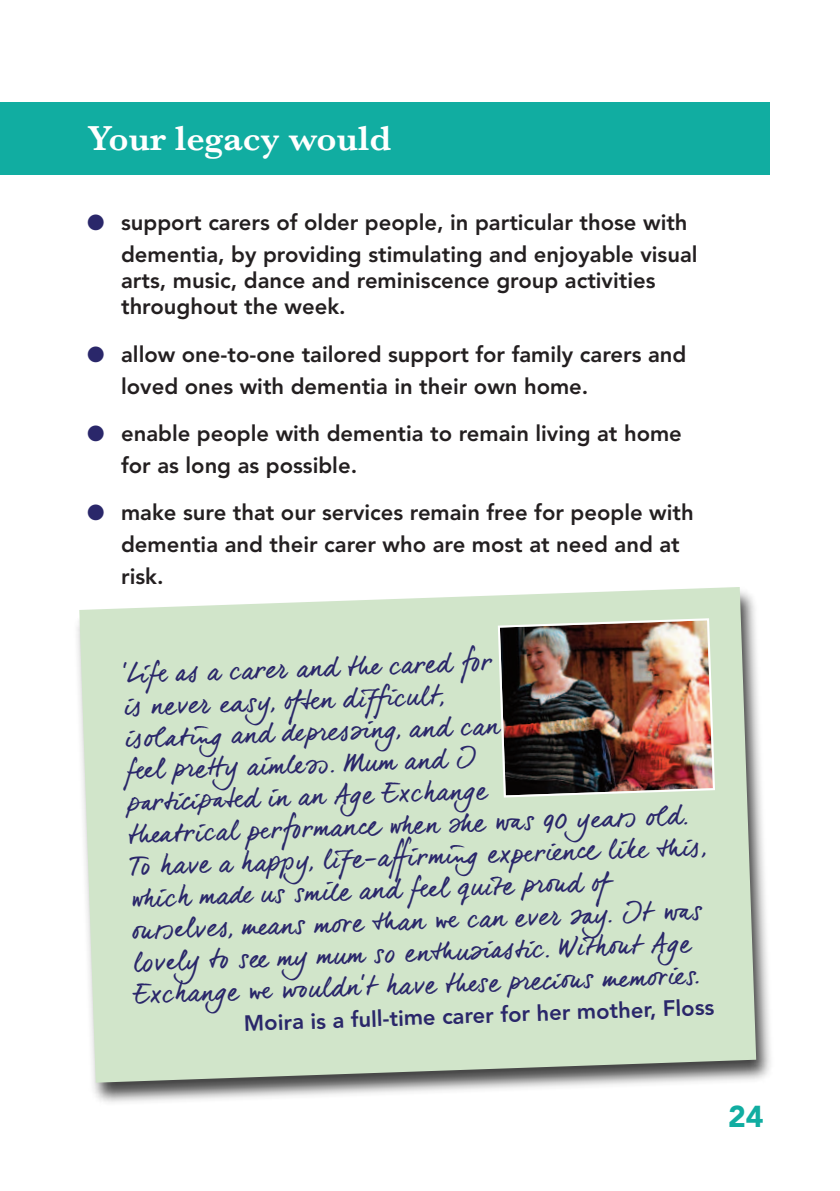
<style>
.page{position:relative;width:840px;height:1191px;background:#fff}
.page>*{position:absolute;margin:0;border:0;box-sizing:border-box;transform-origin:0 0}
.t1{font:600 36px "Baskerville";color:#fff}
.t2{font:900 30px "Avenir";color:#11ada1}
.t3{font:26px/32px "dear Joe 6";color:#2a276a}
.t4{font:800 22px/32px "Avenir";color:#231f20}
.t5{font:800 22px "Avenir";color:#2a276a}
.s1{color:#2a276a}
</style>
<div class="page">
<img style="left:77px;top:625px;width:694px;height:478px">
<svg style="left:79px;top:587px;width:676px;height:495px;background:#cfe2c9"></svg>
<div style="left:0;top:102px;width:769px;height:72px;background:#11ada1"></div>
<img style="left:496px;top:617px;width:219px;height:181px">
<h1 class="t1" style="left:87px;top:116px;width:305px">Your legacy would</h1>
<p class="t4" style="left:121px;top:208px;width:577px;text-indent:-34px"><span class="s1">●</span> support carers of older people, in particular those with dementia, by providing stimulating and enjoyable visual</p>
<p class="t4" style="left:121px;top:269px;width:535px;line-height:26.4px">arts, music, dance and reminiscence group activities throughout the week.</p>
<p class="t4" style="left:121px;top:340px;width:566px;text-indent:-34px"><span class="s1">●</span> allow one-to-one tailored support for family carers and loved ones with dementia in their own home.</p>
<p class="t4" style="left:121px;top:419px;width:562px;text-indent:-34px"><span class="s1">●</span> enable people with dementia to remain living at home for as long as possible.</p>
<p class="t4" style="left:121px;top:498px;width:573px;text-indent:-34px"><span class="s1">●</span> make sure that our services remain free for people with dementia and their carer who are most at need and at risk.</p>
<p class="t3" style="left:122px;top:661px;width:578px;rotate:-2deg">‘Li fe as a carer and the cared fo r<br>is never ea sy, of te n dif fi cult,<br>isolating anddepressi ng,andcan<br>feel pr ettyaimless .MumandI<br>pa rti ci pa te d in an Age Exchange<br>the atricalperformance whenshewa s90yea rs old.<br>To have a happ y, lif e-aff irming expe rie nce like th is , wh ichmade ussmileandfeel quitepr oudof ourselves,me ansmorethanwe canever say.Itwa s lovel y to see my mum so enth usi as ti c. Wit hou t Age Exchange we wo uldn’t have the se pr eci ou s me mor ie s.</p>
<p class="t5" style="left:243px;top:1014px;width:472px;rotate:-2deg">Moira is a full-time carer for her mother, Floss</p>
<h2 class="t2" style="left:727px;top:1104px;width:37px">24</h2>
</div>
